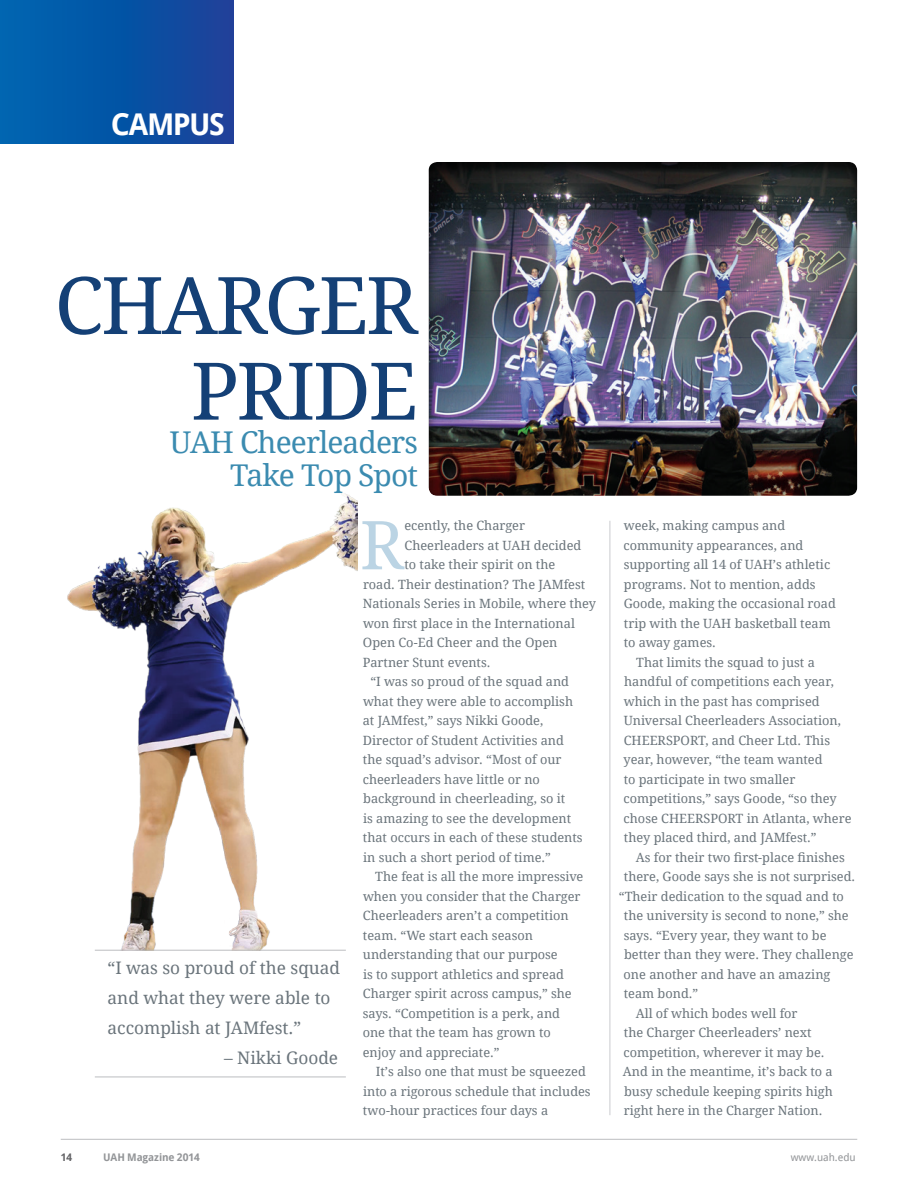
<style>
.page{position:relative;width:918px;height:1188px;background:#fff}
.page>*{position:absolute;margin:0;border:0;box-sizing:border-box;transform-origin:0 0}
.t1{font:79.5px/85.7px "Droid Serif";letter-spacing:-.03em;color:#144076;text-align:right}
.t2{font:67.35px "Droid Serif";color:#bbd4e4}
.t3{font:30px/33px "Droid Serif";letter-spacing:-.03em;color:#3b8bb0;text-align:right}
.t4{font:700 30px "Droid Sans";letter-spacing:-.055em;color:#fff}
.t5{font:17.25px/30px "Droid Serif";color:#6a747b}
.t6{font:12.75px "Droid Serif";color:#6a747b}
.t7{font:700 10.5px "Droid Sans";letter-spacing:-.01em;color:#939598}
.t8{font:10.5px "Droid Sans";color:#939598}
.t9{font:700 10.5px "Droid Sans";color:#636366}
</style>
<div class="page">
<div style="left:0;top:0;width:233px;height:144px;background:linear-gradient(to right,#0066b1,#194199)"></div>
<div style="left:426px;top:159px;width:432px;height:338px;background:#231f20;opacity:.75"></div>
<img style="left:67px;top:493px;width:291px;height:457px">
<hr style="left:95px;top:950px;width:251px;height:1px;background:#bcbdc0">
<hr style="left:95px;top:1077px;width:251px;height:1px;background:#bcbdc0">
<hr style="left:609px;top:521px;width:2px;height:594px;background:#dcdddf">
<hr style="left:61px;top:1139px;width:796px;height:1px;background:#bcbdc0">
<h3 class="t4" style="left:111px;top:103px;width:116px">CAMPUS</h3>
<h1 class="t1" style="left:55px;top:263px;width:365px">CHARGER<br>PRIDE</h1>
<h3 class="t3" style="left:170px;top:426px;width:250px">UAH Cheerleaders<br>Take Top Spot</h3>
<h3 class="t5" style="left:108px;top:953px;width:234px">“I was so proud of the squad and what they were able to accomplish at JAMfest.”</h3>
<h3 class="t5" style="left:224px;top:1043px;width:116px">– Nikki Goode</h3>
<h2 class="t2" style="left:360px;top:503px;width:46px">R</h2>
<p class="t6" style="left:404px;top:518px;width:122px">ecently, the Charger</p>
<p class="t6" style="left:405px;top:537px;width:178px">Cheerleaders at UAH decided</p>
<p class="t6" style="left:405px;top:557px;width:152px">to take their spirit on the</p>
<p class="t6" style="left:363px;top:576px;width:224px">road. Their destination? The JAMfest</p>
<p class="t6" style="left:363px;top:596px;width:235px">Nationals Series in Mobile, where they</p>
<p class="t6" style="left:363px;top:615px;width:214px">won first place in the International</p>
<p class="t6" style="left:363px;top:635px;width:196px">Open Co-Ed Cheer and the Open</p>
<p class="t6" style="left:363px;top:654px;width:129px">Partner Stunt events.</p>
<p class="t6" style="left:371px;top:674px;width:200px">“I was so proud of the squad and</p>
<p class="t6" style="left:363px;top:693px;width:212px">what they were able to accomplish</p>
<p class="t6" style="left:363px;top:713px;width:182px">at JAMfest,” says Nikki Goode,</p>
<p class="t6" style="left:363px;top:732px;width:203px">Director of Student Activities and</p>
<p class="t6" style="left:363px;top:752px;width:200px">the squad’s advisor. “Most of our</p>
<p class="t6" style="left:363px;top:771px;width:179px">cheerleaders have little or no</p>
<p class="t6" style="left:363px;top:791px;width:204px">background in cheerleading, so it</p>
<p class="t6" style="left:363px;top:810px;width:210px">is amazing to see the development</p>
<p class="t6" style="left:363px;top:830px;width:221px">that occurs in each of these students</p>
<p class="t6" style="left:363px;top:849px;width:189px">in such a short period of time.”</p>
<p class="t6" style="left:375px;top:869px;width:210px">The feat is all the more impressive</p>
<p class="t6" style="left:363px;top:888px;width:219px">when you consider that the Charger</p>
<p class="t6" style="left:363px;top:908px;width:207px">Cheerleaders aren’t a competition</p>
<p class="t6" style="left:363px;top:927px;width:172px">team. “We start each season</p>
<p class="t6" style="left:363px;top:947px;width:196px">understanding that our purpose</p>
<p class="t6" style="left:363px;top:966px;width:202px">is to support athletics and spread</p>
<p class="t6" style="left:363px;top:986px;width:210px">Charger spirit across campus,” she</p>
<p class="t6" style="left:363px;top:1005px;width:199px">says. “Competition is a perk, and</p>
<p class="t6" style="left:363px;top:1025px;width:190px">one that the team has grown to</p>
<p class="t6" style="left:363px;top:1044px;width:138px">enjoy and appreciate.”</p>
<p class="t6" style="left:376px;top:1064px;width:212px">It’s also one that must be squeezed</p>
<p class="t6" style="left:363px;top:1083px;width:229px">into a rigorous schedule that includes</p>
<p class="t6" style="left:363px;top:1103px;width:187px">two-hour practices four days a</p>
<p class="t6" style="left:624px;top:518px;width:163px">week, making campus and</p>
<p class="t6" style="left:624px;top:537px;width:181px">community appearances, and</p>
<p class="t6" style="left:624px;top:557px;width:208px">supporting all 14 of UAH’s athletic</p>
<p class="t6" style="left:624px;top:576px;width:193px">programs. Not to mention, adds</p>
<p class="t6" style="left:624px;top:596px;width:214px">Goode, making the occasional road</p>
<p class="t6" style="left:624px;top:615px;width:208px">trip with the UAH basketball team</p>
<p class="t6" style="left:624px;top:635px;width:94px">to away games.</p>
<p class="t6" style="left:636px;top:654px;width:180px">That limits the squad to just a</p>
<p class="t6" style="left:624px;top:674px;width:211px">handful of competitions each year,</p>
<p class="t6" style="left:624px;top:693px;width:197px">which in the past has comprised</p>
<p class="t6" style="left:624px;top:713px;width:219px">Universal Cheerleaders Association,</p>
<p class="t6" style="left:624px;top:732px;width:208px">CHEERSPORT, and Cheer Ltd. This</p>
<p class="t6" style="left:624px;top:752px;width:200px">year, however, “the team wanted</p>
<p class="t6" style="left:624px;top:771px;width:173px">to participate in two smaller</p>
<p class="t6" style="left:624px;top:791px;width:215px">competitions,” says Goode, “so they</p>
<p class="t6" style="left:624px;top:810px;width:229px">chose CHEERSPORT in Atlanta, where</p>
<p class="t6" style="left:624px;top:830px;width:194px">they placed third, and JAMfest.”</p>
<p class="t6" style="left:636px;top:849px;width:211px">As for their two first-place finishes</p>
<p class="t6" style="left:624px;top:869px;width:233px">there, Goode says she is not surprised.</p>
<p class="t6" style="left:619px;top:888px;width:227px">“Their dedication to the squad and to</p>
<p class="t6" style="left:624px;top:908px;width:226px">the university is second to none,” she</p>
<p class="t6" style="left:624px;top:927px;width:204px">says. “Every year, they want to be</p>
<p class="t6" style="left:624px;top:947px;width:231px">better than they were. They challenge</p>
<p class="t6" style="left:624px;top:966px;width:208px">one another and have an amazing</p>
<p class="t6" style="left:624px;top:986px;width:76px">team bond.”</p>
<p class="t6" style="left:636px;top:1005px;width:163px">All of which bodes well for</p>
<p class="t6" style="left:624px;top:1025px;width:189px">the Charger Cheerleaders’ next</p>
<p class="t6" style="left:624px;top:1044px;width:202px">competition, wherever it may be.</p>
<p class="t6" style="left:623px;top:1064px;width:211px">And in the meantime, it’s back to a</p>
<p class="t6" style="left:624px;top:1083px;width:210px">busy schedule keeping spirits high</p>
<p class="t6" style="left:624px;top:1103px;width:200px">right here in the Charger Nation.</p>
<p class="t9" style="left:61px;top:1150px;width:13px">14</p>
<p class="t7" style="left:103px;top:1150px;width:98px">UAH Magazine 2014</p>
<p class="t8" style="left:791px;top:1150px;width:67px">www.uah.edu</p>
</div>
